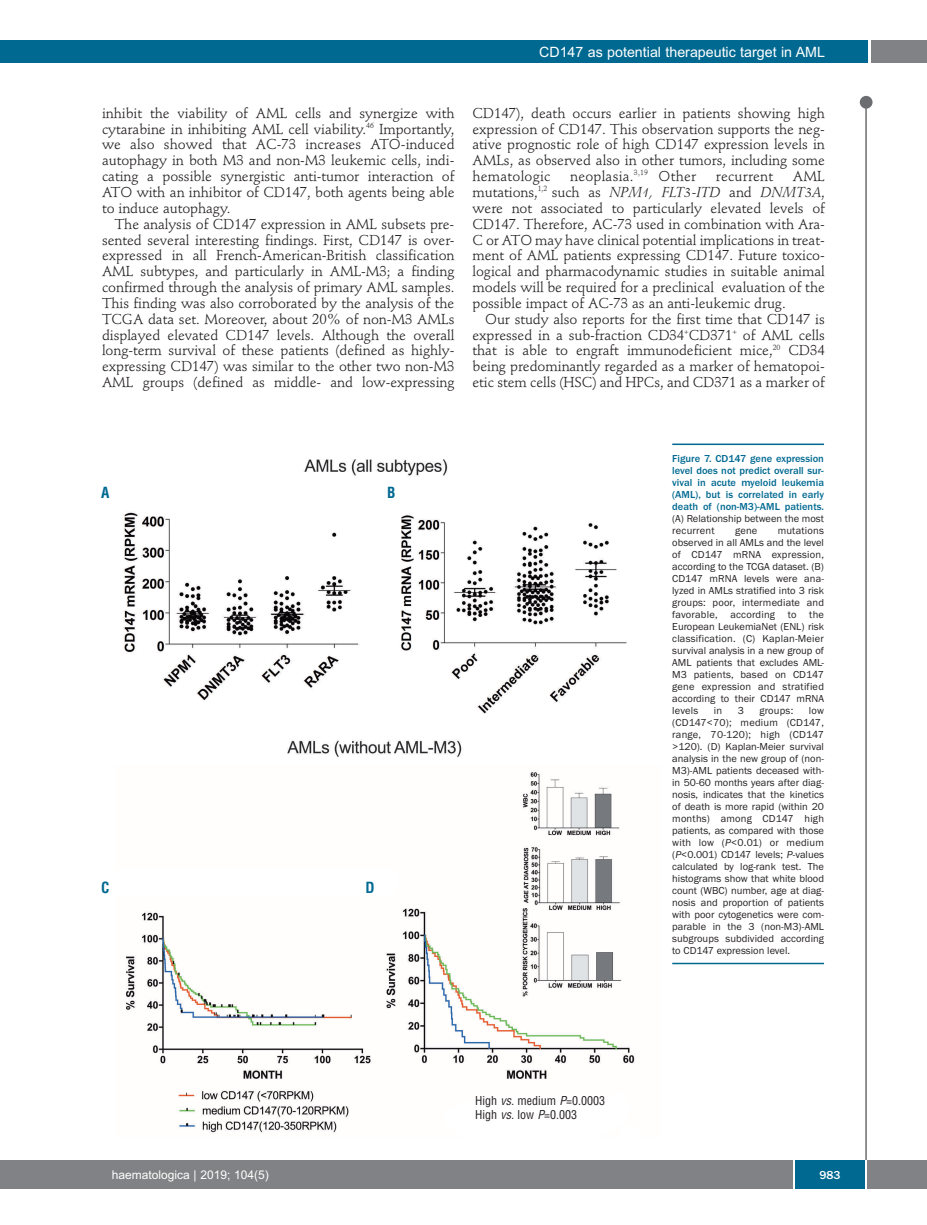
<style>
.page{position:relative;width:927px;height:1225px;background:#fff}
.page>*{position:absolute;margin:0;border:0;box-sizing:border-box;transform-origin:0 0}
.t1{font:700 condensed 15px "Helvetica";color:#006991}
.t2{font:14.25px/15.9px "Stempel Schneidler";letter-spacing:-.005em;color:#231f20;text-align:justify}
.t3{font:14.25px "Arial";color:#fff}
.t4{font:14.25px "Stempel Schneidler";letter-spacing:.015em;color:#231f20}
.t5{font:condensed 12px/14.4px "Helvetica";color:#231f20}
.t6{font:12px "Arial";color:#fff}
.t7{font:500 12px "Franklin Gothic";color:#fff}
.t8{font:10.5px/12px "Franklin Gothic";color:#231f20;text-align:justify}
.t9{font:500 10.5px/12px "Franklin Gothic";color:#006991;text-align:justify}
.s1{font-style:italic}
</style>
<div class="page">
<div style="left:860px;top:96px;width:12px;height:13px;background:#6c6d70;border-radius:50%"></div>
<hr style="left:865px;top:98px;width:2px;height:1062px;background:#6c6d70">
<div style="left:871px;top:40px;width:56px;height:22px;background:#808285"></div>
<div style="left:18px;top:40px;width:849px;height:22px;background:#006991"></div>
<div style="left:17px;top:1160px;width:910px;height:28px;background:#808285"></div>
<div style="left:795px;top:1160px;width:70px;height:28px;background:#006991"></div>
<hr style="left:793px;top:1160px;width:2px;height:28px;background:#fff">
<hr style="left:865px;top:1160px;width:2px;height:28px;background:#fff">
<div style="left:0;top:40px;width:19px;height:22px;background:#006991"></div>
<div style="left:0;top:1160px;width:18px;height:28px;background:#808285"></div>
<img style="left:123px;top:459px;width:512px;height:675px">
<hr style="left:672px;top:443px;width:152px;height:2px;background:#006991">
<hr style="left:672px;top:962px;width:152px;height:2px;background:#006991">
<p class="t3" style="left:539px;top:44px;width:287px">CD147 as potential therapeutic target in AML</p>
<p class="t2" style="left:102px;top:106px;width:354px">inhibit the viability of AML cells and synergize with cytarabine in inhibiting AML cell viability.<sup>46</sup> Importantly, we also showed that AC-73 increases ATO-induced autophagy in both M3 and non-M3 leukemic cells, indi&shy;cating a possible synergistic anti-tumor interaction of ATO with an inhibitor of CD147, both agents being able to induce autophagy.</p>
<p class="t2" style="left:102px;top:217px;width:354px;text-indent:13px">The analysis of CD147 expression in AML subsets pre&shy;sented several interesting findings. First, CD147 is over&shy;expressed in all French-American-British classification AML subtypes, and particularly in AML-M3; a finding confirmed through the analysis of primary AML samples.<br>This finding was also corroborated by the analysis of the TCGA data set. Moreover, about 20% of non-M3 AMLs displayed elevated CD147 levels. Although the overall long-term survival of these patients (defined as highly&shy;expressing CD147) was similar to the other two non-M3<br>AML groups (defined as middle- and low-expressing</p>
<p class="t2" style="left:472px;top:106px;width:354px">CD147), death occurs earlier in patients showing high expression of CD147. This observation supports the neg&shy;ative prognostic role of high CD147 expression levels in AMLs, as observed also in other tumors, including some hematologic</p>
<p class="t4" style="left:570px;top:170px;width:127px">neoplasia.<sup>3,19</sup> Other</p>
<p class="t4" style="left:716px;top:170px;width:59px">recurrent</p>
<p class="t2" style="left:472px;top:170px;width:354px;text-indent:320px">AML mutations,<sup>1,2</sup> such as <span class="s1">NPM1, FLT3-ITD</span> and <span class="s1">DNMT3A</span>, were not associated to particularly elevated levels of CD147. Therefore, AC-73 used in combination with Ara-C or ATO may have clinical potential implications in treat&shy;ment of AML patients expressing CD147. Future toxico&shy;logical and pharmacodynamic studies in suitable animal models will be required for a preclinical evaluation of the possible impact of AC-73 as an anti-leukemic drug.</p>
<p class="t2" style="left:472px;top:312px;width:354px;text-indent:13px">Our study also reports for the first time that CD147 is expressed in a sub-fraction CD34<sup>+</sup>CD371<sup>+</sup> of AML cells that is able to engraft immunodeficient mice,<sup>20</sup> CD34 being predominantly regarded as a marker of hematopoi&shy;etic stem cells (HSC) and HPCs, and CD371 as a marker of</p>
<p class="t1" style="left:101px;top:484px;width:10px">A</p>
<p class="t1" style="left:387px;top:484px;width:10px">B</p>
<p class="t1" style="left:101px;top:879px;width:10px">C</p>
<p class="t1" style="left:365px;top:879px;width:11px">D</p>
<p class="t9" style="left:672px;top:452px;width:153px">Figure 7. CD147 gene expression level does not predict overall sur&shy;vival in acute myeloid leukemia (AML), but is correlated in early death of (non-M3)-AML patients.</p>
<p class="t8" style="left:672px;top:512px;width:153px">(A) Relationship between the most recurrent</p>
<p class="t8" style="left:672px;top:524px;width:153px;text-indent:105px">mutations observed in all AMLs and the level of CD147 mRNA expression, according to the TCGA dataset. (B)<br>CD147 mRNA levels were ana&shy;lyzed in AMLs stratified into 3 risk groups: poor, intermediate and favorable, according to the European LeukemiaNet (ENL) risk classification. (C) Kaplan-Meier survival analysis in a new group of AML patients that excludes AML-M3 patients, based on CD147 gene expression and stratified according to their CD147 mRNA levels</p>
<p class="t8" style="left:735px;top:524px;width:24px">gene</p>
<p class="t8" style="left:714px;top:704px;width:10px">in</p>
<p class="t8" style="left:738px;top:704px;width:8px">3</p>
<p class="t8" style="left:759px;top:704px;width:35px">groups:</p>
<p class="t8" style="left:672px;top:704px;width:153px;text-indent:137px">low (CD147&lt;70); medium (CD147, range, 70-120); high (CD147 &gt;120). (D) Kaplan-Meier survival analysis in the new group of (non-M3)-AML patients deceased with&shy;in 50-60 months years after diag&shy;nosis, indicates that the kinetics of death is more rapid (within 20 months) among CD147 high patients, as compared with those with low (<span class="s1">P</span>&lt;0.01) or medium (<span class="s1">P</span>&lt;0.001) CD147 levels; <span class="s1">P</span>-values calculated by log-rank test. The histograms show that white blood count (WBC) number, age at diag&shy;nosis and proportion of patients with poor cytogenetics were com&shy;parable in the 3 (non-M3)-AML subgroups subdivided according to CD147 expression level.</p>
<p class="t5" style="left:475px;top:1093px;width:131px">High <span class="s1">vs.</span> medium <span class="s1">P</span>=0.0003<br>High <span class="s1">vs.</span> low <span class="s1">P</span>=0.003</p>
<p class="t6" style="left:112px;top:1167px;width:158px">haematologica | 2019; 104(5)</p>
<p class="t7" style="left:819px;top:1167px;width:23px">983</p>
</div>
